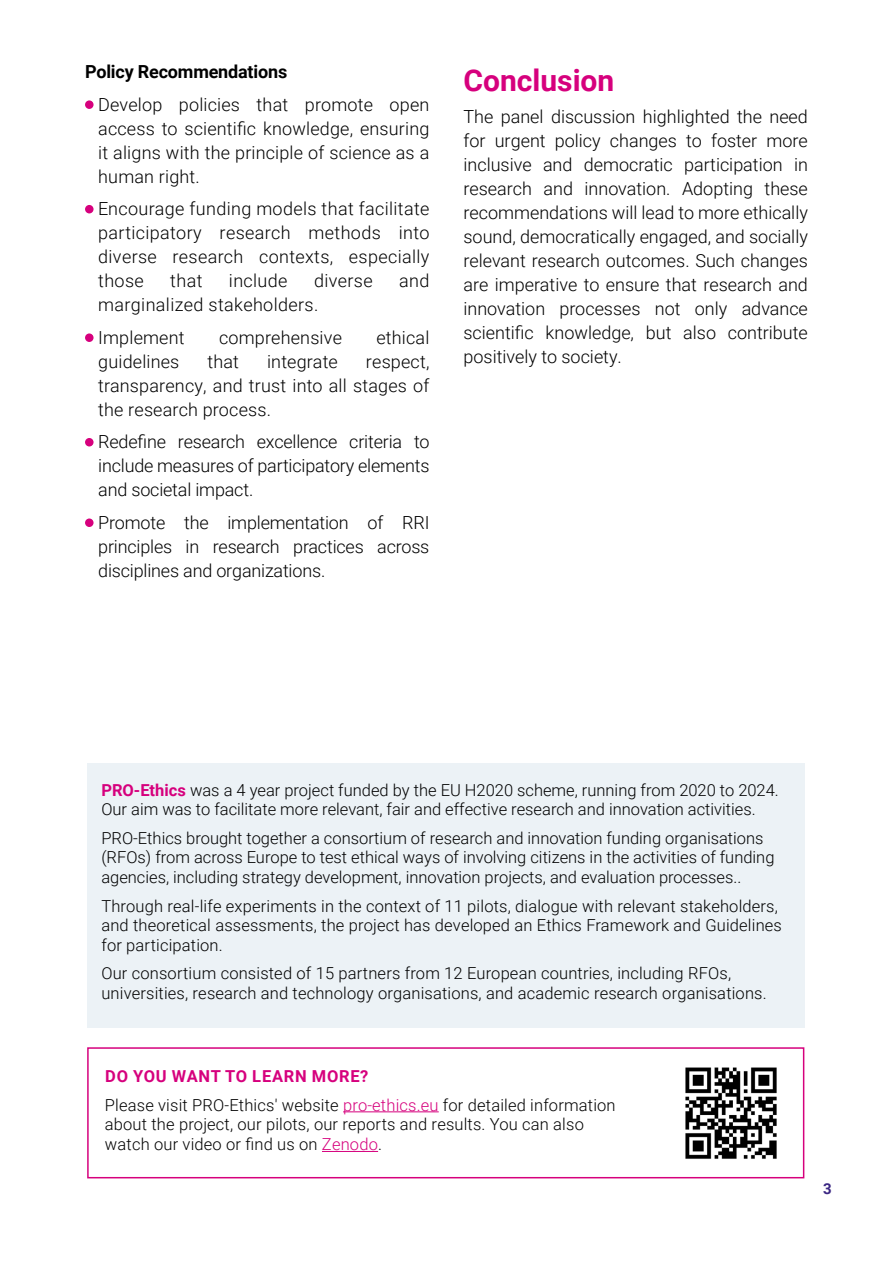
<style>
.page{position:relative;width:893px;height:1263px;background:#fff}
.page>*{position:absolute;margin:0;border:0;box-sizing:border-box;transform-origin:0 0}
.t1{font:700 30px "Roboto";color:#d6007d}
.t2{font:300 18px/24px "Roboto";letter-spacing:.01em;color:#000;text-align:justify}
.P2{font:700 18px "Roboto";letter-spacing:-.01em;color:#000}
.t3{font:300 16.5px/19.8px "Roboto";letter-spacing:.01em;color:#000}
.Quote_header{font:700 16.5px "Roboto";letter-spacing:.045em;color:#d6007d}
.t4{font:700 15px "Roboto";color:#3b2783}
.s1{font-weight:700;color:#d6007d}
.s2{color:#d6007d}
</style>
<div class="page">
<div style="left:85px;top:100px;width:9px;height:9px;background:#d6007d;border-radius:50%"></div>
<div style="left:85px;top:205px;width:9px;height:8px;background:#d6007d;border-radius:50%"></div>
<div style="left:85px;top:333px;width:9px;height:9px;background:#d6007d;border-radius:50%"></div>
<div style="left:85px;top:438px;width:9px;height:8px;background:#d6007d;border-radius:50%"></div>
<div style="left:85px;top:518px;width:9px;height:9px;background:#d6007d;border-radius:50%"></div>
<div style="left:88px;top:763px;width:717px;height:264px;background:#ecf2f6"></div>
<hr style="left:343px;top:1111px;width:96px;height:1px;background:#d6007d">
<hr style="left:322px;top:1151px;width:56px;height:1px;background:#d6007d">
<div style="left:87px;top:1047px;width:717px;height:131px;border:2px solid #d6007d"></div>
<img style="left:685px;top:1067px;width:92px;height:92px">
<p class="P2" style="left:85px;top:59px;width:204px">Policy Recommendations</p>
<p class="t2" style="left:98px;top:92px;width:333px">Develop policies that promote open access to scientific knowledge, ensuring it aligns with the principle of science as a human right.</p>
<p class="t2" style="left:98px;top:196px;width:333px">Encourage funding models that facilitate participatory research methods into diverse research contexts, especially those</p>
<p class="t2" style="left:170px;top:268px;width:34px">that</p>
<p class="t2" style="left:229px;top:268px;width:60px">include</p>
<p class="t2" style="left:314px;top:268px;width:60px">diverse</p>
<p class="t2" style="left:399px;top:268px;width:32px">and</p>
<p class="t2" style="left:98px;top:288px;width:222px;line-height:32.5px">marginalized stakeholders.<br>Implement</p>
<p class="t2" style="left:219px;top:325px;width:124px">comprehensive</p>
<p class="t2" style="left:376px;top:325px;width:55px">ethical</p>
<p class="t2" style="left:98px;top:349px;width:83px">guidelines</p>
<p class="t2" style="left:207px;top:349px;width:33px">that</p>
<p class="t2" style="left:267px;top:349px;width:72px">integrate</p>
<p class="t2" style="left:98px;top:349px;width:333px;text-indent:268px">respect, transparency, and trust into all stages of the research process.</p>
<p class="t2" style="left:98px;top:429px;width:333px">Redefine research excellence criteria to include measures of participatory elements and societal impact.</p>
<p class="t2" style="left:98px;top:510px;width:333px">Promote the implementation of RRI principles in research practices across disciplines and organizations.</p>
<h1 class="t1" style="left:463px;top:59px;width:152px">Conclusion</h1>
<p class="t2" style="left:463px;top:104px;width:346px">The panel discussion highlighted the need for urgent policy changes to foster more inclusive and democratic participation in research and innovation. Adopting these recommendations will lead to more ethically sound, democratically engaged, and socially relevant research outcomes. Such changes are imperative to ensure that research and innovation processes not only advance scientific knowledge, but also contribute positively to society.</p>
<p class="t3" style="left:101px;top:779px;width:679px"><span class="s1">PRO-Ethics</span> was a 4 year project funded by the EU H2020 scheme, running from 2020 to 2024.<br>Our aim was to facilitate more relevant, fair and effective research and innovation activities.</p>
<p class="t3" style="left:101px;top:827px;width:675px">PRO-Ethics brought together a consortium of research and innovation funding organisations (RFOs) from across Europe to test ethical ways of involving citizens in the activities of funding agencies, including strategy development, innovation projects, and evaluation processes..</p>
<p class="t3" style="left:101px;top:895px;width:682px">Through real-life experiments in the context of 11 pilots, dialogue with relevant stakeholders, and theoretical assessments, the project has developed an Ethics Framework and Guidelines for participation.</p>
<p class="t3" style="left:101px;top:963px;width:667px">Our consortium consisted of 15 partners from 12 European countries, including RFOs, universities, research and technology organisations, and academic research organisations.</p>
<p class="Quote_header" style="left:105px;top:1065px;width:265px">DO YOU WANT TO LEARN MORE?</p>
<p class="t3" style="left:105px;top:1094px;width:512px">Please visit PRO-Ethics' website <span class="s2">pro-ethics.eu</span> for detailed information about the project, our pilots, our reports and results. You can also watch our video or find us on <span class="s2">Zenodo</span>.</p>
<p class="t4" style="left:823px;top:1178px;width:10px">3</p>
</div>
